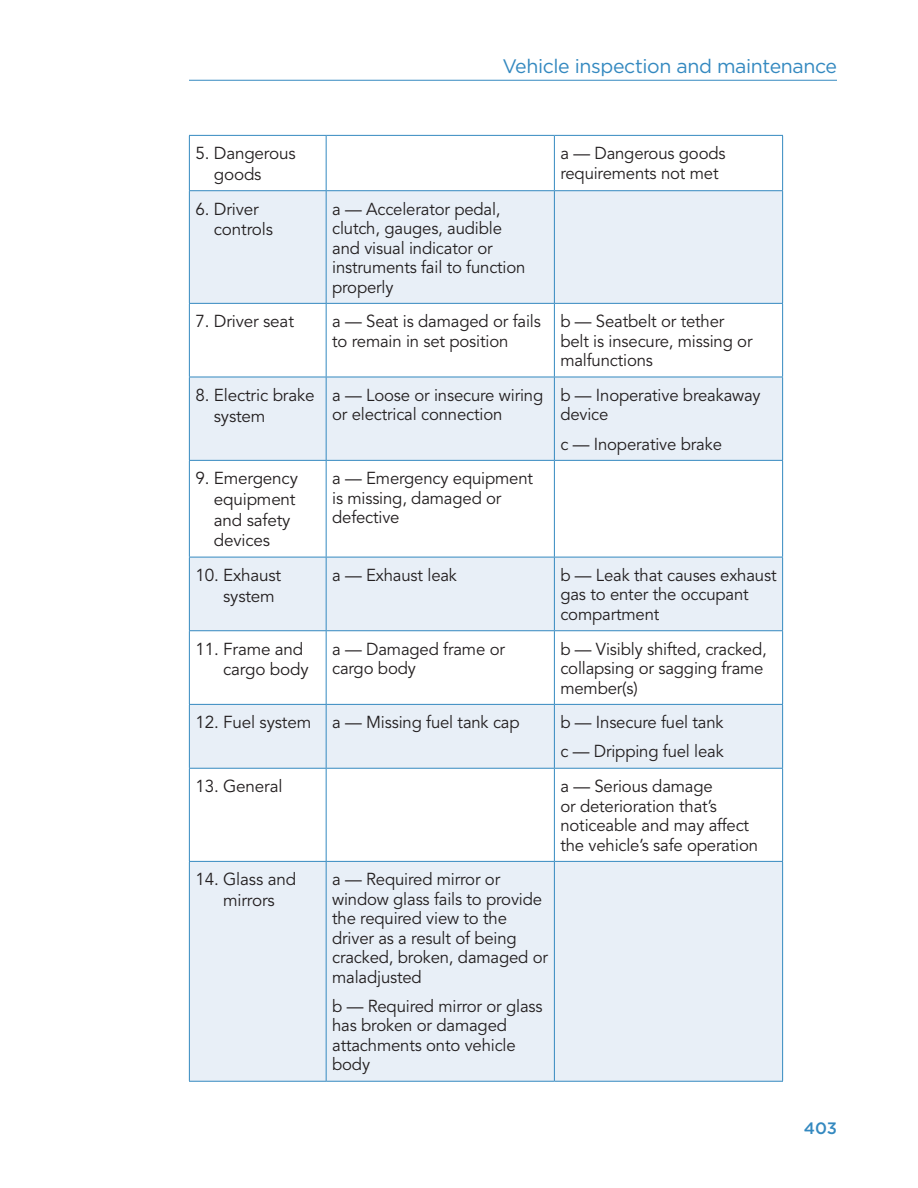
<style>
.page{position:relative;width:918px;height:1188px;background:#fff}
.page>*{position:absolute;margin:0;border:0;box-sizing:border-box;transform-origin:0 0}
.t1{font:19.5px "Gotham";letter-spacing:-.02em;color:#3489c0}
.t2{font:17.25px/19.5px "Avenir LT Std";letter-spacing:-.01em;color:#231f20}
.t3{font:500 16.5px "Gotham";color:#3489c0}
</style>
<div class="page">
<hr style="left:189px;top:80px;width:648px;height:1px;background:#3489c0">
<svg style="left:190px;top:191px;width:136px;height:890px;fill:#e8eff7"></svg>
<svg style="left:327px;top:191px;width:455px;height:890px;fill:#e8eff7"></svg>
<hr style="left:189px;top:136px;width:1px;height:54px;background:#3489c0">
<hr style="left:554px;top:136px;width:1px;height:54px;background:#3489c0">
<hr style="left:782px;top:136px;width:1px;height:54px;background:#3489c0">
<hr style="left:189px;top:191px;width:1px;height:112px;background:#3489c0">
<hr style="left:554px;top:191px;width:1px;height:112px;background:#3489c0">
<hr style="left:782px;top:191px;width:1px;height:112px;background:#3489c0">
<hr style="left:189px;top:304px;width:1px;height:73px;background:#3489c0">
<hr style="left:554px;top:304px;width:1px;height:73px;background:#3489c0">
<hr style="left:782px;top:304px;width:1px;height:73px;background:#3489c0">
<hr style="left:189px;top:377px;width:1px;height:83px;background:#3489c0">
<hr style="left:554px;top:377px;width:1px;height:83px;background:#3489c0">
<hr style="left:782px;top:377px;width:1px;height:83px;background:#3489c0">
<hr style="left:189px;top:461px;width:1px;height:96px;background:#3489c0">
<hr style="left:554px;top:461px;width:1px;height:96px;background:#3489c0">
<hr style="left:782px;top:461px;width:1px;height:96px;background:#3489c0">
<hr style="left:189px;top:557px;width:1px;height:73px;background:#3489c0">
<hr style="left:554px;top:557px;width:1px;height:73px;background:#3489c0">
<hr style="left:782px;top:557px;width:1px;height:73px;background:#3489c0">
<hr style="left:189px;top:631px;width:1px;height:73px;background:#3489c0">
<hr style="left:554px;top:631px;width:1px;height:73px;background:#3489c0">
<hr style="left:782px;top:631px;width:1px;height:73px;background:#3489c0">
<hr style="left:189px;top:705px;width:1px;height:63px;background:#3489c0">
<hr style="left:554px;top:705px;width:1px;height:63px;background:#3489c0">
<hr style="left:782px;top:705px;width:1px;height:63px;background:#3489c0">
<hr style="left:189px;top:769px;width:1px;height:92px;background:#3489c0">
<hr style="left:554px;top:769px;width:1px;height:92px;background:#3489c0">
<hr style="left:782px;top:769px;width:1px;height:92px;background:#3489c0">
<hr style="left:189px;top:862px;width:1px;height:219px;background:#3489c0">
<hr style="left:554px;top:862px;width:1px;height:219px;background:#3489c0">
<hr style="left:782px;top:862px;width:1px;height:219px;background:#3489c0">
<hr style="left:326px;top:136px;width:1px;height:54px;background:#3489c0">
<hr style="left:326px;top:191px;width:1px;height:112px;background:#3489c0">
<hr style="left:326px;top:304px;width:1px;height:73px;background:#3489c0">
<hr style="left:326px;top:377px;width:1px;height:83px;background:#3489c0">
<hr style="left:326px;top:461px;width:1px;height:96px;background:#3489c0">
<hr style="left:326px;top:557px;width:1px;height:73px;background:#3489c0">
<hr style="left:326px;top:631px;width:1px;height:73px;background:#3489c0">
<hr style="left:326px;top:705px;width:1px;height:63px;background:#3489c0">
<hr style="left:326px;top:769px;width:1px;height:92px;background:#3489c0">
<hr style="left:326px;top:862px;width:1px;height:219px;background:#3489c0">
<hr style="left:189px;top:135px;width:137px;height:1px;background:#3489c0">
<hr style="left:189px;top:190px;width:137px;height:1px;background:#3489c0">
<hr style="left:189px;top:303px;width:137px;height:1px;background:#3489c0">
<hr style="left:189px;top:377px;width:137px;height:1px;background:#3489c0">
<hr style="left:189px;top:460px;width:137px;height:1px;background:#3489c0">
<hr style="left:189px;top:557px;width:137px;height:1px;background:#3489c0">
<hr style="left:189px;top:630px;width:137px;height:1px;background:#3489c0">
<hr style="left:189px;top:704px;width:137px;height:1px;background:#3489c0">
<hr style="left:189px;top:768px;width:137px;height:1px;background:#3489c0">
<hr style="left:189px;top:861px;width:137px;height:1px;background:#3489c0">
<hr style="left:189px;top:1081px;width:137px;height:1px;background:#3489c0">
<hr style="left:326px;top:135px;width:228px;height:1px;background:#3489c0">
<hr style="left:554px;top:135px;width:229px;height:1px;background:#3489c0">
<hr style="left:326px;top:190px;width:228px;height:1px;background:#3489c0">
<hr style="left:554px;top:190px;width:229px;height:1px;background:#3489c0">
<hr style="left:326px;top:303px;width:228px;height:1px;background:#3489c0">
<hr style="left:554px;top:303px;width:229px;height:1px;background:#3489c0">
<hr style="left:326px;top:377px;width:228px;height:1px;background:#3489c0">
<hr style="left:554px;top:377px;width:229px;height:1px;background:#3489c0">
<hr style="left:326px;top:460px;width:228px;height:1px;background:#3489c0">
<hr style="left:554px;top:460px;width:229px;height:1px;background:#3489c0">
<hr style="left:326px;top:557px;width:228px;height:1px;background:#3489c0">
<hr style="left:554px;top:557px;width:229px;height:1px;background:#3489c0">
<hr style="left:326px;top:630px;width:228px;height:1px;background:#3489c0">
<hr style="left:554px;top:630px;width:229px;height:1px;background:#3489c0">
<hr style="left:326px;top:704px;width:228px;height:1px;background:#3489c0">
<hr style="left:554px;top:704px;width:229px;height:1px;background:#3489c0">
<hr style="left:326px;top:768px;width:228px;height:1px;background:#3489c0">
<hr style="left:554px;top:768px;width:229px;height:1px;background:#3489c0">
<hr style="left:326px;top:861px;width:228px;height:1px;background:#3489c0">
<hr style="left:554px;top:861px;width:229px;height:1px;background:#3489c0">
<hr style="left:326px;top:1081px;width:228px;height:1px;background:#3489c0">
<hr style="left:554px;top:1081px;width:229px;height:1px;background:#3489c0">
<p class="t1" style="left:502px;top:54px;width:336px">Vehicle inspection and maintenance</p>
<p class="t2" style="left:214px;top:143px;width:83px;line-height:20.7px;text-indent:-18px">5. Dangerous goods</p>
<p class="t2" style="left:560px;top:144px;width:167px">a — Dangerous goods requirements not met</p>
<p class="t2" style="left:214px;top:199px;width:61px;line-height:20.7px;text-indent:-18px">6. Driver controls</p>
<p class="t2" style="left:332px;top:199px;width:195px">a — Accelerator pedal, clutch, gauges, audible and visual indicator or instruments fail to function properly</p>
<p class="t2" style="left:195px;top:312px;width:100px">7. Driver seat</p>
<p class="t2" style="left:332px;top:312px;width:210px">a — Seat is damaged or fails to remain in set position</p>
<p class="t2" style="left:560px;top:312px;width:194px">b — Seatbelt or tether belt is insecure, missing or malfunctions</p>
<p class="t2" style="left:214px;top:385px;width:102px;line-height:20.7px;text-indent:-18px">8. Electric brake system</p>
<p class="t2" style="left:332px;top:386px;width:213px">a — Loose or insecure wiring or electrical connection</p>
<p class="t2" style="left:560px;top:386px;width:202px">b — Inoperative breakaway device</p>
<p class="t2" style="left:560px;top:434px;width:163px">c — Inoperative brake</p>
<p class="t2" style="left:214px;top:468px;width:86px;line-height:20.7px;text-indent:-18px">9. Emergency equipment and safety devices</p>
<p class="t2" style="left:332px;top:469px;width:202px">a — Emergency equipment is missing, damaged or defective</p>
<p class="t2" style="left:223px;top:565px;width:60px;line-height:20.7px;text-indent:-28px">10. Exhaust system</p>
<p class="t2" style="left:332px;top:566px;width:126px">a — Exhaust leak</p>
<p class="t2" style="left:560px;top:566px;width:218px">b — Leak that causes exhaust gas to enter the occupant compartment</p>
<p class="t2" style="left:223px;top:639px;width:87px;line-height:20.7px;text-indent:-28px">11. Frame and cargo body</p>
<p class="t2" style="left:332px;top:639px;width:174px">a — Damaged frame or cargo body</p>
<p class="t2" style="left:560px;top:639px;width:208px">b — Visibly shifted, cracked, collapsing or sagging frame member(s)</p>
<p class="t2" style="left:195px;top:713px;width:326px">12. Fuel system a — Missing fuel tank cap</p>
<p class="t2" style="left:560px;top:708px;width:165px;line-height:29.2px">b — Insecure fuel tank c — Dripping fuel leak</p>
<p class="t2" style="left:195px;top:777px;width:89px">13. General</p>
<p class="t2" style="left:560px;top:777px;width:199px">a — Serious damage<br>or deterioration that’s noticeable and may affect the vehicle’s safe operation</p>
<p class="t2" style="left:195px;top:869px;width:102px;line-height:20.7px;text-align:center">14. Glass and mirrors</p>
<p class="t2" style="left:332px;top:870px;width:218px">a — Required mirror or window glass fails to provide the required view to the driver as a result of being cracked, broken, damaged or maladjusted</p>
<p class="t2" style="left:332px;top:997px;width:212px">b — Required mirror or glass has broken or damaged attachments onto vehicle body</p>
<p class="t3" style="left:804px;top:1117px;width:35px">403</p>
</div>
